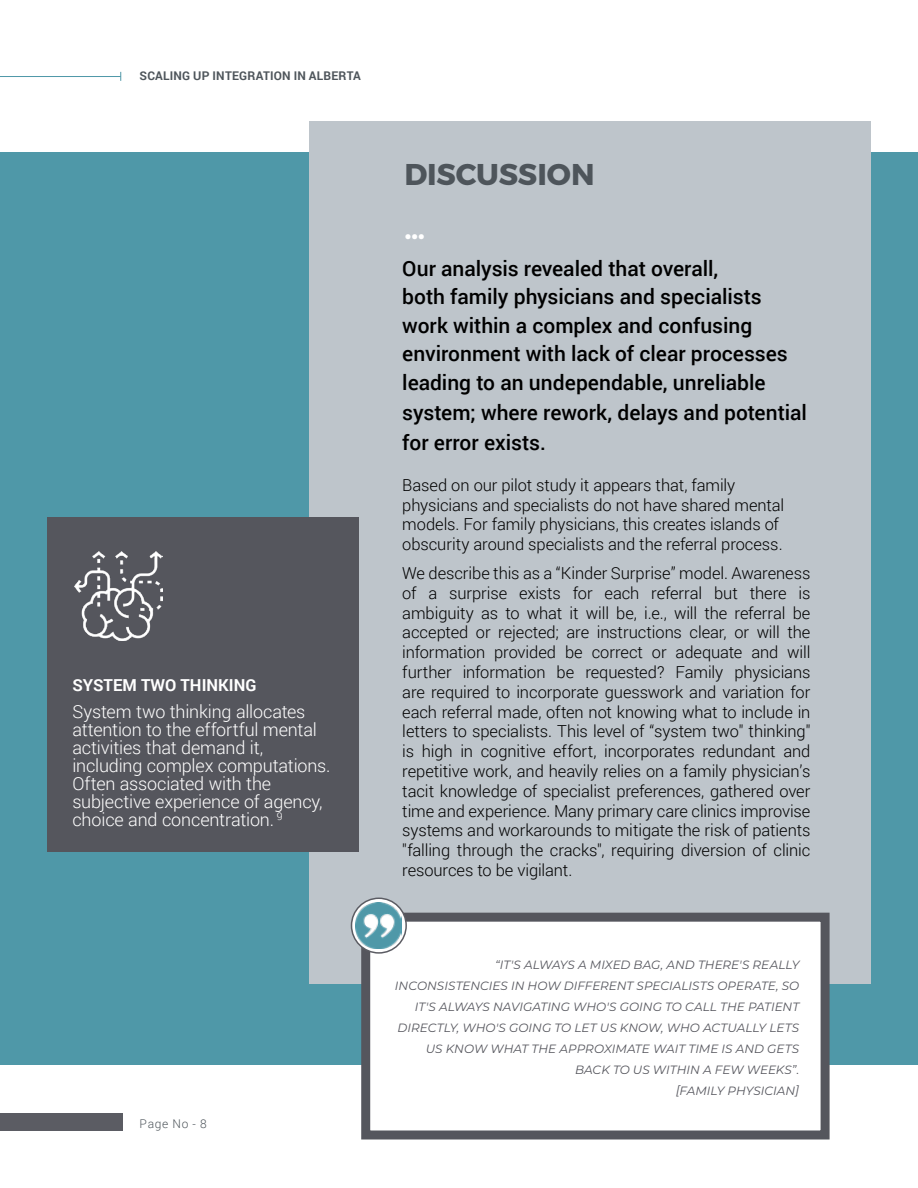
<style>
.page{position:relative;width:918px;height:1188px;background:#fff}
.page>*{position:absolute;margin:0;border:0;box-sizing:border-box;transform-origin:0 0}
.t1{font:700 30px "Montserrat";letter-spacing:-.005em;color:#4e555b}
.t2{font:700 30px "Montserrat";color:#fff}
.t3{font:500 21px/29px "Roboto";color:#000}
.t4{font:300 18px/18px "Roboto";letter-spacing:-.01em;color:#fff}
.t5{font:300 16.5px/19.8px "Roboto";letter-spacing:-.005em;color:#000}
.t6{font:700 16.5px "Roboto";color:#fff}
.t7{font:italic 12px/21px "Montserrat";letter-spacing:.005em;color:#55565d;text-align:right}
.t8{font:700 12px "Roboto";letter-spacing:.015em;color:#4e555b}
.t9{font:300 12px "Roboto";letter-spacing:.06em;color:#4e555b}
</style>
<div class="page">
<div style="left:0;top:153px;width:918px;height:912px;background:#4f98a8"></div>
<div style="left:309px;top:121px;width:562px;height:862px;background:#bec5cb"></div>
<div style="left:47px;top:517px;width:312px;height:335px;background:#55565d"></div>
<img style="left:74px;top:552px;width:89px;height:88px">
<svg style="left:357px;top:910px;width:477px;height:230px"></svg>
<svg style="left:352px;top:898px;width:54px;height:55px"></svg>
<div style="left:351px;top:898px;width:56px;height:56px;border:2px solid #5b5c63;border-radius:50%"></div>
<img style="left:356px;top:903px;width:46px;height:46px">
<hr style="left:0;top:76px;width:121px;height:1px;background:#4f98a8">
<div style="left:0;top:1113px;width:123px;height:18px;background:#5b5c63"></div>
<p class="t8" style="left:140px;top:67px;width:223px">SCALING UP INTEGRATION IN ALBERTA</p>
<p class="t6" style="left:72px;top:673px;width:185px">SYSTEM TWO THINKING</p>
<p class="t4" style="left:72px;top:702px;width:260px">System two thinking allocates attention to the effortful mental activities that demand it, including complex computations.<br>Often associated with the subjective experience of agency, choice and concentration. <sup>9</sup></p>
<p class="t9" style="left:140px;top:1116px;width:69px">Page No - 8</p>
<h1 class="t1" style="left:404px;top:149px;width:192px">DISCUSSION</h1>
<h1 class="t2" style="left:404px;top:203px;width:22px">…</h1>
<p class="t3" style="left:402px;top:253px;width:406px">Our analysis revealed that overall,<br>both family physicians and specialists work within a complex and confusing environment with lack of clear processes leading to an undependable, unreliable system; where rework, delays and potential for error exists.</p>
<p class="t5" style="left:402px;top:475px;width:384px">Based on our pilot study it appears that, family physicians and specialists do not have shared mental models. For family physicians, this creates islands of obscurity around specialists and the referral process.</p>
<p class="t5" style="left:402px;top:563px;width:410px;text-align:justify">We describe this as a “Kinder Surprise” model. Awareness of a surprise exists for each referral but there is ambiguity as to what it will be, i.e., will the referral be accepted or rejected; are instructions clear, or will the information provided be correct or adequate and will further information be requested? Family physicians are required to incorporate guesswork and variation for each referral made, often not knowing what to include in letters to specialists. This level of “system two" thinking" is high in cognitive effort, incorporates redundant and repetitive work, and heavily relies on a family physician’s tacit knowledge of specialist preferences, gathered over time and experience. Many primary care clinics improvise systems and workarounds to mitigate the risk of patients "falling through the cracks", requiring diversion of clinic resources to be vigilant.</p>
<p class="t7" style="left:395px;top:954px;width:406px">“IT'S ALWAYS A MIXED BAG, AND THERE'S REALLY INCONSISTENCIES IN HOW DIFFERENT SPECIALISTS OPERATE, SO IT'S ALWAYS NAVIGATING WHO'S GOING TO CALL THE PATIENT DIRECTLY, WHO'S GOING TO LET US KNOW, WHO ACTUALLY LETS US KNOW WHAT THE APPROXIMATE WAIT TIME IS AND GETS BACK TO US WITHIN A FEW WEEKS”.<br>[FAMILY PHYSICIAN]</p>
</div>
